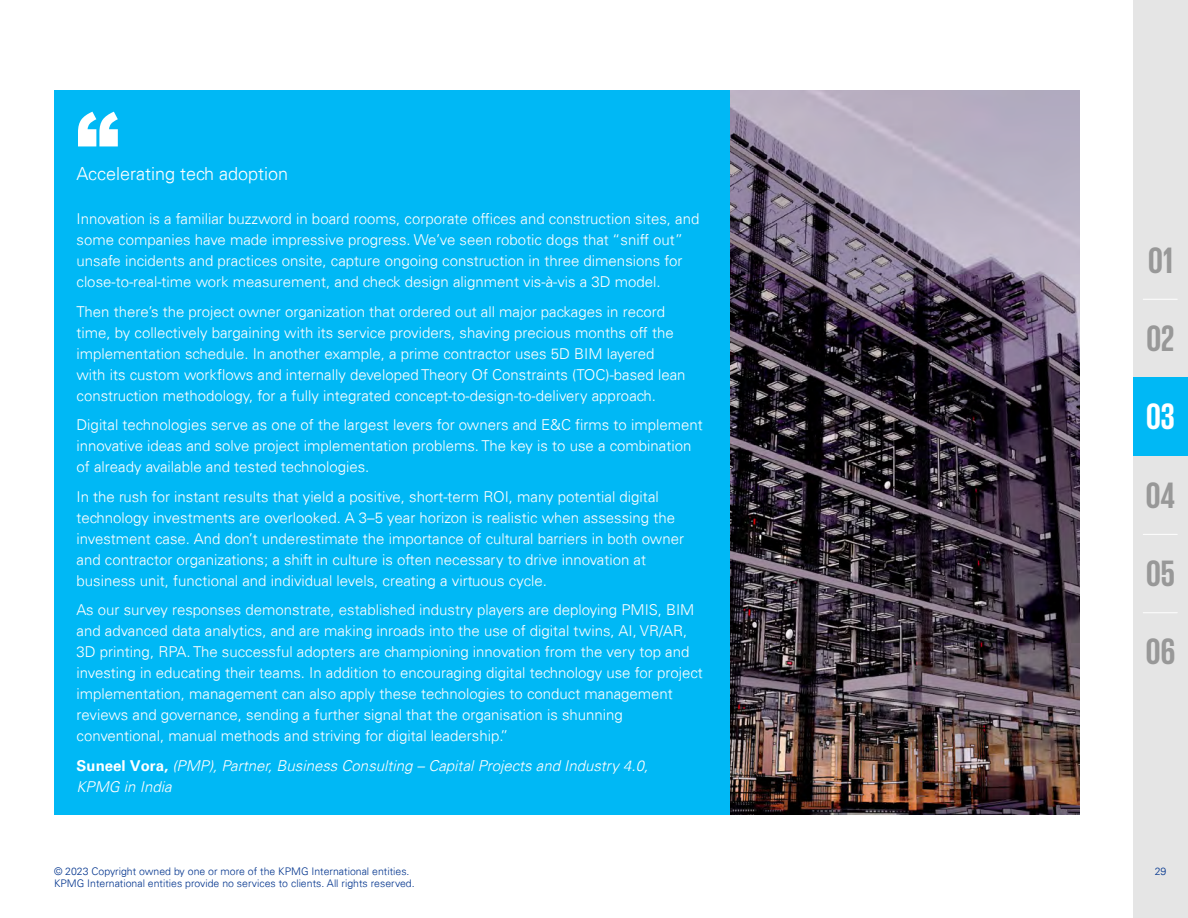
<style>
.page{position:relative;width:1188px;height:918px;background:#fff}
.page>*{position:absolute;margin:0;border:0;box-sizing:border-box;transform-origin:0 0}
.t1{font:700 37.5px/78.3px "KPMG";color:#989898;text-align:justify}
.t2{font:700 37.5px "KPMG";color:#fff}
.t3{font:300 18px "Univers 45";color:#fff}
.t4{font:300 15px/21px "Univers 45";color:#fff}
.t5{font:italic 300 15px/21px "Univers 45";color:#fff}
.t6{font:300 10.5px/12px "Univers 45";color:#00338d}
.s1{font-family:"Univers";font-weight:700;font-style:normal}
</style>
<div class="page">
<div style="left:54px;top:90px;width:676px;height:725px;background:#00b8f5"></div>
<svg style="left:78px;top:112px;width:40px;height:34px"></svg>
<img style="left:730px;top:90px;width:350px;height:725px">
<div style="left:1134px;top:0;width:54px;height:918px;background:#e5e5e5"></div>
<div style="left:1134px;top:377px;width:54px;height:79px;background:#00b8f5"></div>
<hr style="left:1143px;top:534px;width:34px;height:1px;background:#fff">
<hr style="left:1143px;top:612px;width:34px;height:1px;background:#fff">
<hr style="left:1143px;top:299px;width:34px;height:1px;background:#fff">
<p class="t3" style="left:76px;top:163px;width:213px">Accelerating tech adoption</p>
<p class="t4" style="left:76px;top:208px;width:624px">Innovation is a familiar buzzword in board rooms, corporate offices and construction sites, and some companies have made impressive progress. We’ve seen robotic dogs that “sniff out” unsafe incidents and practices onsite, capture ongoing construction in three dimensions for close-to-real-time work measurement, and check design alignment vis-à-vis a 3D model.</p>
<p class="t4" style="left:76px;top:301px;width:611px">Then there’s the project owner organization that ordered out all major packages in record time, by collectively bargaining with its service providers, shaving precious months off the implementation schedule. In another example, a prime contractor uses 5D BIM layered with its custom workflows and internally developed Theory Of Constraints (TOC)-based lean construction methodology, for a fully integrated concept-to-design-to-delivery approach.</p>
<p class="t4" style="left:76px;top:414px;width:628px">Digital technologies serve as one of the largest levers for owners and E&amp;C firms to implement innovative ideas and solve project implementation problems. The key is to use a combination of already available and tested technologies.</p>
<p class="t4" style="left:76px;top:486px;width:609px">In the rush for instant results that yield a positive, short-term ROI, many potential digital technology investments are overlooked. A 3–5 year horizon is realistic when assessing the investment case. And don’t underestimate the importance of cultural barriers in both owner and contractor organizations; a shift in culture is often necessary to drive innovation at business unit, functional and individual levels, creating a virtuous cycle.</p>
<p class="t4" style="left:76px;top:600px;width:628px">As our survey responses demonstrate, established industry players are deploying PMIS, BIM and advanced data analytics, and are making inroads into the use of digital twins, AI, VR/AR, 3D printing, RPA. The successful adopters are championing innovation from the very top and investing in educating their teams. In addition to encouraging digital technology use for project implementation, management can also apply these technologies to conduct management reviews and governance, sending a further signal that the organisation is shunning conventional, manual methods and striving for digital leadership.”</p>
<p class="t5" style="left:76px;top:755px;width:573px"><span class="s1">Suneel Vora,</span> (PMP), Partner, Business Consulting – Capital Projects and Industry 4.0,<br>KPMG in India</p>
<p class="t6" style="left:54px;top:865px;width:362px">© 2023 Copyright owned by one or more of the KPMG International entities.<br>KPMG International entities provide no services to clients. All rights reserved.</p>
<h1 class="t1" style="left:1148px;top:220px;width:26px">01</h1>
<h1 class="t1" style="left:1147px;top:298px;width:29px">02</h1>
<h1 class="t2" style="left:1146px;top:398px;width:30px">03</h1>
<h1 class="t1" style="left:1146px;top:455px;width:31px">04<br>05<br>06</h1>
<p class="t6" style="left:1155px;top:865px;width:13px">29</p>
</div>
